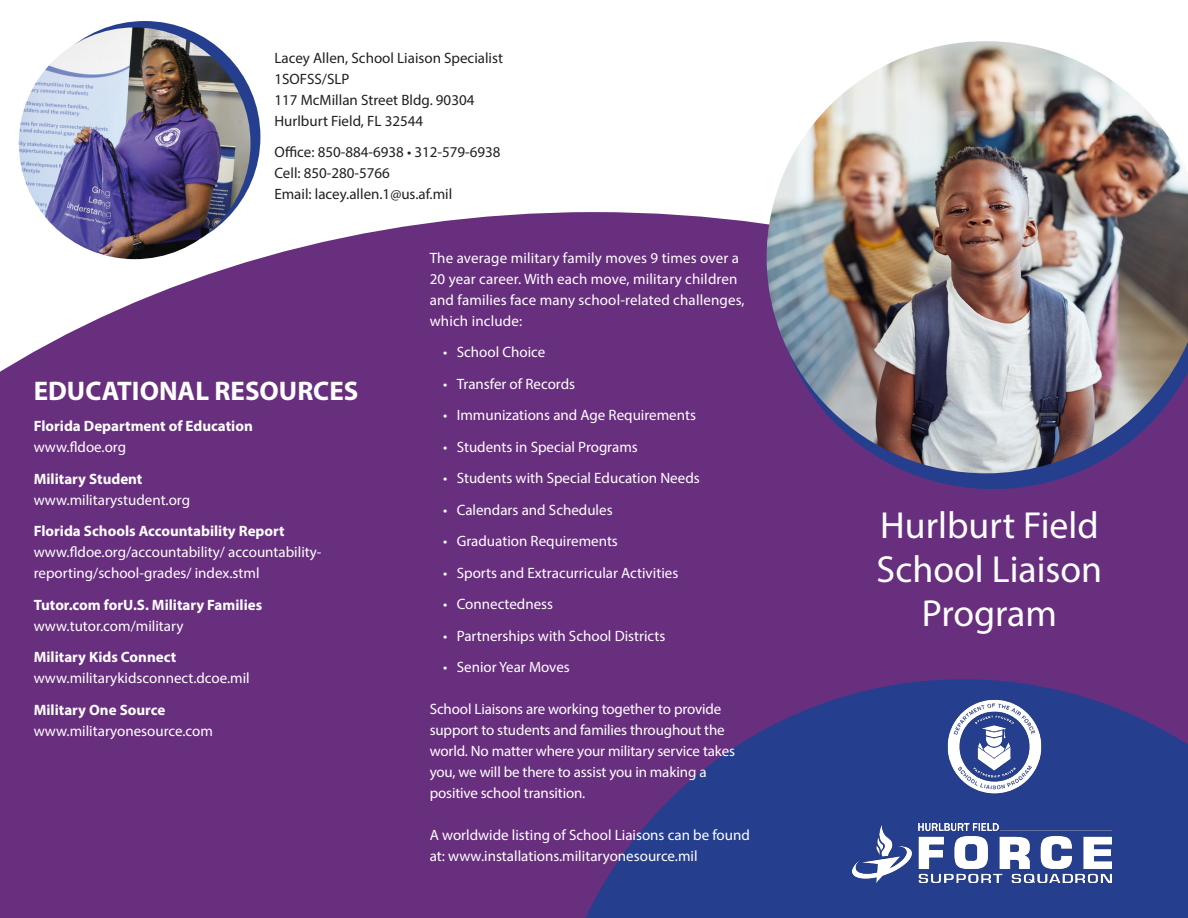
<style>
.page{position:relative;width:1188px;height:918px;background:#fff}
.page>*{position:absolute;margin:0;border:0;box-sizing:border-box;transform-origin:0 0}
.main_title{font:37.8px/44.1px "Myriad Pro";color:#fff;text-align:center}
.titles{font:700 27px "Myriad Pro";color:#fff}
.Subheadings{font:15px/21px "Myriad Pro";color:#fff}
.t1{font:15px "Myriad Pro";color:#231f20}
.subheadings_2{font:700 15px "Myriad Pro";color:#fff}
</style>
<div class="page">
<div style="left:29px;top:21px;width:231px;height:232px;background:#253f8e;border-radius:50%"></div>
<div style="left:0;top:212px;width:1188px;height:706px;background:#692f7f"></div>
<svg style="left:575px;top:679px;width:613px;height:239px;background:#383a89"></svg>
<svg style="left:773px;top:473px;width:415px;height:16px;background:#563383"></svg>
<img style="left:767px;top:41px;width:421px;height:432px">
<img style="left:853px;top:824px;width:259px;height:58px">
<img style="left:932px;top:685px;width:124px;height:124px">
<img style="left:19px;top:27px;width:232px;height:232px;border-radius:116px">
<p class="t1" style="left:274px;top:49px;width:230px">Lacey Allen, School Liaison Specialist</p>
<p class="t1" style="left:274px;top:70px;width:77px">1SOFSS/SLP</p>
<p class="t1" style="left:274px;top:91px;width:201px">117 McMillan Street Bldg. 90304</p>
<p class="t1" style="left:274px;top:112px;width:150px">Hurlburt Field, FL 32544</p>
<p class="t1" style="left:274px;top:143px;width:228px">Office: 850-884-6938 • 312-579-6938</p>
<p class="t1" style="left:274px;top:164px;width:117px">Cell: 850-280-5766</p>
<p class="t1" style="left:274px;top:185px;width:179px">Email: lacey.allen.1@us.af.mil</p>
<p class="titles" style="left:34px;top:373px;width:326px">EDUCATIONAL RESOURCES</p>
<p class="subheadings_2" style="left:34px;top:416px;width:221px">Florida Department of Education</p>
<p class="Subheadings" style="left:34px;top:436px;width:94px">www.fldoe.org</p>
<p class="subheadings_2" style="left:34px;top:469px;width:110px">Military Student</p>
<p class="Subheadings" style="left:34px;top:489px;width:158px">www.militarystudent.org</p>
<p class="subheadings_2" style="left:34px;top:521px;width:253px">Florida Schools Accountability Report</p>
<p class="Subheadings" style="left:34px;top:541px;width:289px">www.fldoe.org/accountability/ accountability&shy;reporting/school-grades/ index.stml</p>
<p class="subheadings_2" style="left:34px;top:595px;width:230px">Tutor.com forU.S. Military Families</p>
<p class="Subheadings" style="left:34px;top:615px;width:151px">www.tutor.com/military</p>
<p class="subheadings_2" style="left:34px;top:647px;width:144px">Military Kids Connect</p>
<p class="Subheadings" style="left:34px;top:667px;width:218px">www.militarykidsconnect.dcoe.mil</p>
<p class="subheadings_2" style="left:34px;top:700px;width:133px">Military One Source</p>
<p class="Subheadings" style="left:34px;top:720px;width:181px">www.militaryonesource.com</p>
<p class="Subheadings" style="left:430px;top:247px;width:317px">The average military family moves 9 times over a 20 year career. With each move, military children and families face many school-related challenges, which include:</p>
<p class="Subheadings" style="left:443px;top:341px;width:104px">• School Choice</p>
<p class="Subheadings" style="left:443px;top:373px;width:133px">• Transfer of Records</p>
<p class="Subheadings" style="left:443px;top:404px;width:254px">• Immunizations and Age Requirements</p>
<p class="Subheadings" style="left:443px;top:436px;width:196px">• Students in Special Programs</p>
<p class="Subheadings" style="left:443px;top:467px;width:258px">• Students with Special Education Needs</p>
<p class="Subheadings" style="left:443px;top:499px;width:171px">• Calendars and Schedules</p>
<p class="Subheadings" style="left:443px;top:530px;width:176px">• Graduation Requirements</p>
<p class="Subheadings" style="left:443px;top:562px;width:237px">• Sports and Extracurricular Activities</p>
<p class="Subheadings" style="left:443px;top:593px;width:111px">• Connectedness</p>
<p class="Subheadings" style="left:443px;top:625px;width:224px">• Partnerships with School Districts</p>
<p class="Subheadings" style="left:443px;top:656px;width:128px">• Senior Year Moves</p>
<p class="Subheadings" style="left:430px;top:698px;width:307px">School Liaisons are working together to provide support to students and families throughout the world. No matter where your military service takes you, we will be there to assist you in making a positive school transition.</p>
<p class="Subheadings" style="left:430px;top:824px;width:322px">A worldwide listing of School Liaisons can be found at: www.installations.militaryonesource.mil</p>
<p class="main_title" style="left:877px;top:503px;width:227px">Hurlburt Field<br>School Liaison<br>Program</p>
</div>
